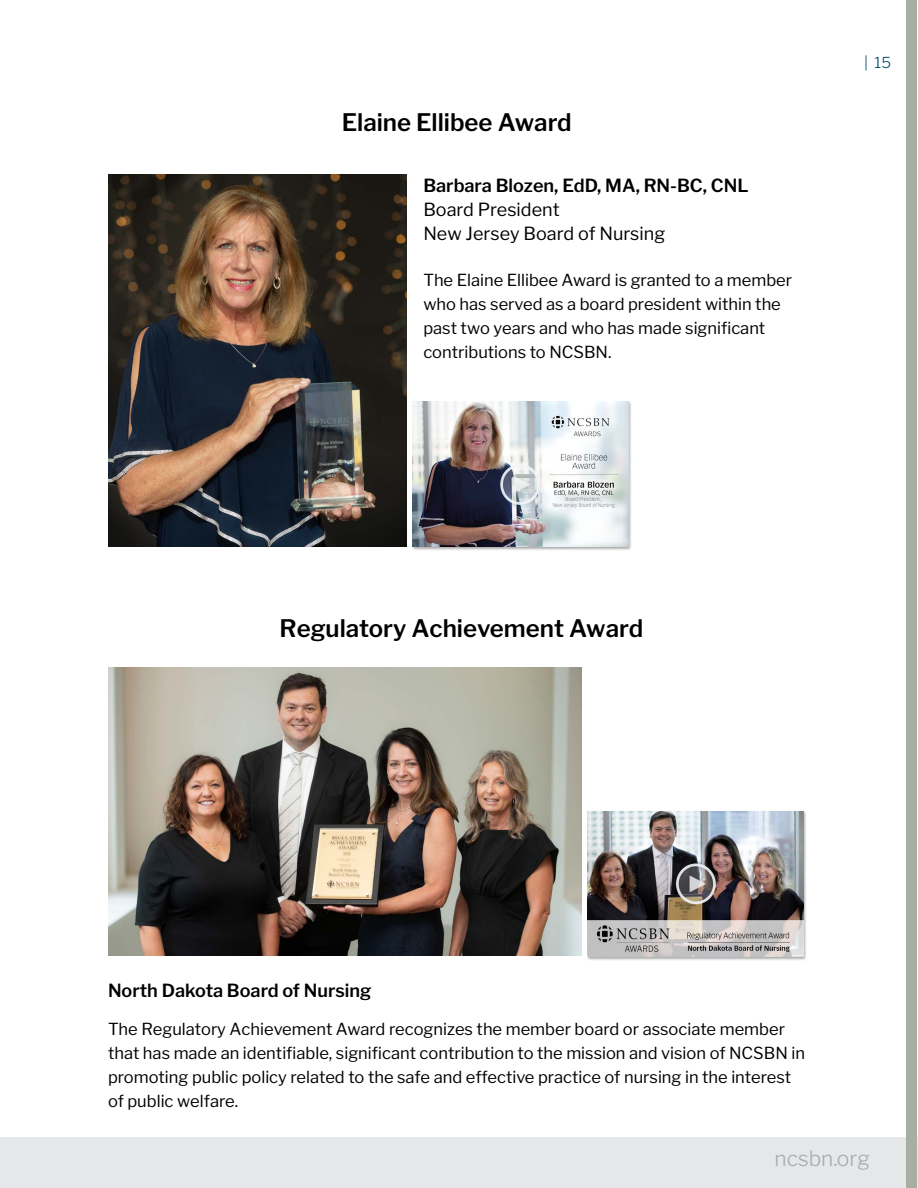
<style>
.page{position:relative;width:918px;height:1188px;background:#fff}
.page>*{position:absolute;margin:0;border:0;box-sizing:border-box;transform-origin:0 0}
.t1{font:600 24px "Libre Franklin";color:#000}
.t2{font:300 21px "Libre Franklin";color:#a7a9ac}
.t3{font:600 18px "Libre Franklin";color:#000}
.t4{font:18px/24px "Libre Franklin";color:#000}
.t5{font:16.5px/24px "Libre Franklin";color:#000}
.t6{font:300 15px "Libre Franklin";color:#004e68}
</style>
<div class="page">
<div style="left:0;top:1137px;width:918px;height:51px;background:#e6e7e8"></div>
<img style="left:108px;top:175px;width:298px;height:371px">
<div style="left:412px;top:401px;width:220px;height:149px;background:#000;opacity:.34"></div>
<img style="left:413px;top:401px;width:215px;height:145px">
<img style="left:108px;top:667px;width:473px;height:289px">
<div style="left:587px;top:811px;width:220px;height:150px;background:#000;opacity:.34"></div>
<img style="left:588px;top:812px;width:215px;height:145px">
<div style="left:907px;top:0;width:10px;height:1188px;background:#a6afa2"></div>
<h1 class="t1" style="left:342px;top:108px;width:232px">Elaine Ellibee Award</h1>
<p class="t3" style="left:423px;top:175px;width:327px">Barbara Blozen, EdD, MA, RN-BC, CNL</p>
<p class="t4" style="left:423px;top:198px;width:243px">Board President<br>New Jersey Board of Nursing</p>
<p class="t5" style="left:423px;top:268px;width:370px">The Elaine Ellibee Award is granted to a member who has served as a board president within the past two years and who has made significant contributions to NCSBN.</p>
<p class="t6" style="left:864px;top:54px;width:29px">| 15</p>
<h1 class="t1" style="left:280px;top:614px;width:365px">Regulatory Achievement Award</h1>
<p class="t3" style="left:108px;top:980px;width:265px">North Dakota Board of Nursing</p>
<p class="t5" style="left:108px;top:1017px;width:699px">The Regulatory Achievement Award recognizes the member board or associate member that has made an identifiable, significant contribution to the mission and vision of NCSBN in promoting public policy related to the safe and effective practice of nursing in the interest of public welfare.</p>
<p class="t2" style="left:774px;top:1145px;width:97px">ncsbn.org</p>
</div>
